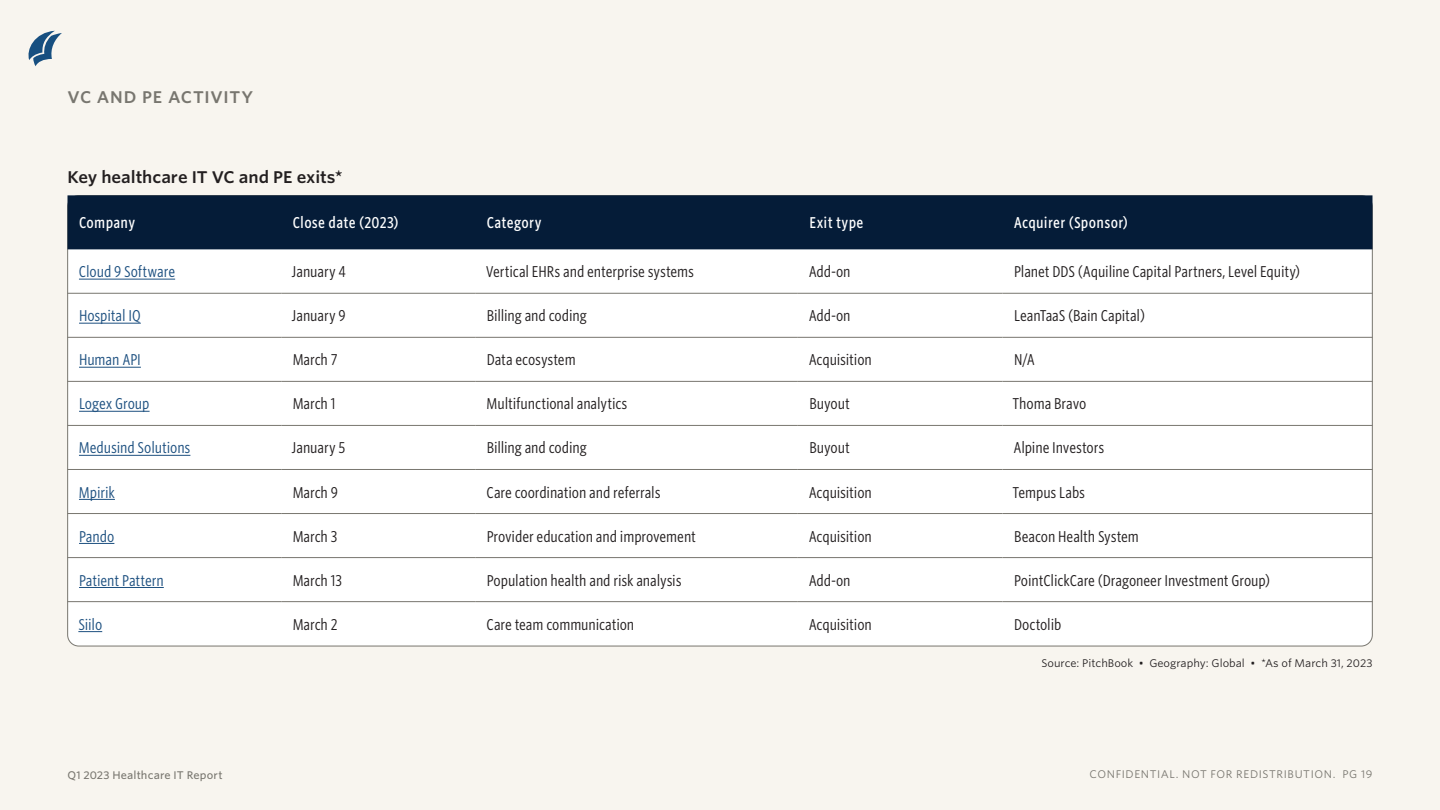
<style>
.page{position:relative;width:1440px;height:810px;background:#f8f5ef}
.page>*{position:absolute;margin:0;border:0;box-sizing:border-box;transform-origin:0 0}
.ETR_Table_title{font:600 16.25px "Whitney S Sm";letter-spacing:-.005em;color:#231f20}
.ETR_Section_tag{font:600 16.25px "Whitney S Sm";letter-spacing:.045em;color:#78766f}
.ETR_Table_text{font:15px "Whitney Cond S Sm";letter-spacing:-.005em;color:#231f20}
.ETR_Table_text-2{font:15px "Whitney Cond S Sm";letter-spacing:-.005em;color:#1d5080}
.ETR_Table_header_row{font:500 15px "Whitney Cond S Sm";letter-spacing:.02em;color:#fff}
.ETR_Source_tag{font:10.62px "Whitney S Sm";color:#231f20}
.t1{font:10.62px "Whitney S Sm";letter-spacing:.055em;color:#78766f}
.t2{font:500 10.62px "Whitney S Sm";letter-spacing:.015em;color:#78766f}
</style>
<div class="page">
<svg style="left:28px;top:31px;width:34px;height:35px"></svg>
<div style="left:68px;top:196px;width:1304px;height:450px;background:#fff;border-radius:11px"></div>
<div style="left:68px;top:195px;width:1304px;height:54px;background:#051c38"></div>
<hr style="left:67px;top:293px;width:214px;height:1px;background:#78766f">
<hr style="left:281px;top:293px;width:194px;height:1px;background:#78766f">
<hr style="left:475px;top:293px;width:323px;height:1px;background:#78766f">
<hr style="left:1003px;top:293px;width:370px;height:1px;background:#78766f">
<hr style="left:798px;top:293px;width:205px;height:1px;background:#78766f">
<hr style="left:67px;top:337px;width:214px;height:1px;background:#78766f">
<hr style="left:281px;top:337px;width:194px;height:1px;background:#78766f">
<hr style="left:475px;top:337px;width:323px;height:1px;background:#78766f">
<hr style="left:1003px;top:337px;width:370px;height:1px;background:#78766f">
<hr style="left:798px;top:337px;width:205px;height:1px;background:#78766f">
<hr style="left:67px;top:381px;width:214px;height:1px;background:#78766f">
<hr style="left:281px;top:381px;width:194px;height:1px;background:#78766f">
<hr style="left:475px;top:381px;width:323px;height:1px;background:#78766f">
<hr style="left:1003px;top:381px;width:370px;height:1px;background:#78766f">
<hr style="left:798px;top:381px;width:205px;height:1px;background:#78766f">
<hr style="left:67px;top:425px;width:214px;height:1px;background:#78766f">
<hr style="left:281px;top:425px;width:194px;height:1px;background:#78766f">
<hr style="left:475px;top:425px;width:323px;height:1px;background:#78766f">
<hr style="left:1003px;top:425px;width:370px;height:1px;background:#78766f">
<hr style="left:798px;top:425px;width:205px;height:1px;background:#78766f">
<hr style="left:67px;top:469px;width:214px;height:1px;background:#78766f">
<hr style="left:281px;top:469px;width:194px;height:1px;background:#78766f">
<hr style="left:475px;top:469px;width:323px;height:1px;background:#78766f">
<hr style="left:1003px;top:469px;width:370px;height:1px;background:#78766f">
<hr style="left:798px;top:469px;width:205px;height:1px;background:#78766f">
<hr style="left:67px;top:513px;width:214px;height:1px;background:#78766f">
<hr style="left:281px;top:513px;width:194px;height:1px;background:#78766f">
<hr style="left:475px;top:513px;width:323px;height:1px;background:#78766f">
<hr style="left:1003px;top:513px;width:370px;height:1px;background:#78766f">
<hr style="left:798px;top:513px;width:205px;height:1px;background:#78766f">
<hr style="left:67px;top:557px;width:214px;height:1px;background:#78766f">
<hr style="left:281px;top:557px;width:194px;height:1px;background:#78766f">
<hr style="left:475px;top:557px;width:323px;height:1px;background:#78766f">
<hr style="left:1003px;top:557px;width:370px;height:1px;background:#78766f">
<hr style="left:798px;top:557px;width:205px;height:1px;background:#78766f">
<hr style="left:67px;top:601px;width:214px;height:1px;background:#78766f">
<hr style="left:281px;top:601px;width:194px;height:1px;background:#78766f">
<hr style="left:475px;top:601px;width:323px;height:1px;background:#78766f">
<hr style="left:1003px;top:601px;width:370px;height:1px;background:#78766f">
<hr style="left:798px;top:601px;width:205px;height:1px;background:#78766f">
<hr style="left:79px;top:279px;width:96px;height:1px;background:#1d5080">
<hr style="left:79px;top:323px;width:62px;height:1px;background:#1d5080">
<hr style="left:79px;top:367px;width:62px;height:1px;background:#1d5080">
<hr style="left:79px;top:411px;width:71px;height:1px;background:#1d5080">
<hr style="left:79px;top:455px;width:111px;height:1px;background:#1d5080">
<hr style="left:79px;top:499px;width:36px;height:1px;background:#1d5080">
<hr style="left:79px;top:543px;width:35px;height:1px;background:#1d5080">
<hr style="left:79px;top:587px;width:85px;height:1px;background:#1d5080">
<svg style="left:78px;top:631px;width:24px;height:1px"></svg>
<p class="ETR_Section_tag" style="left:68px;top:86px;width:187px">VC AND PE ACTIVITY</p>
<p class="ETR_Table_title" style="left:67px;top:166px;width:277px">Key healthcare IT VC and PE exits*</p>
<p class="ETR_Table_header_row" style="left:79px;top:213px;width:58px">Company</p>
<p class="ETR_Table_header_row" style="left:293px;top:213px;width:107px">Close date (2023)</p>
<p class="ETR_Table_header_row" style="left:487px;top:213px;width:56px">Category</p>
<p class="ETR_Table_header_row" style="left:809px;top:213px;width:56px">Exit type</p>
<p class="ETR_Table_header_row" style="left:1014px;top:213px;width:116px">Acquirer (Sponsor)</p>
<p class="ETR_Table_text-2" style="left:79px;top:262px;width:98px">Cloud 9 Software</p>
<p class="ETR_Table_text" style="left:292px;top:262px;width:56px">January 4</p>
<p class="ETR_Table_text" style="left:486px;top:262px;width:210px">Vertical EHRs and enterprise systems</p>
<p class="ETR_Table_text" style="left:809px;top:262px;width:44px">Add-on</p>
<p class="ETR_Table_text" style="left:1014px;top:262px;width:288px">Planet DDS (Aquiline Capital Partners, Level Equity)</p>
<p class="ETR_Table_text-2" style="left:79px;top:306px;width:63px">Hospital IQ</p>
<p class="ETR_Table_text" style="left:292px;top:306px;width:56px">January 9</p>
<p class="ETR_Table_text" style="left:487px;top:306px;width:101px">Billing and coding</p>
<p class="ETR_Table_text" style="left:809px;top:306px;width:44px">Add-on</p>
<p class="ETR_Table_text" style="left:1014px;top:306px;width:132px">LeanTaaS (Bain Capital)</p>
<p class="ETR_Table_text-2" style="left:79px;top:350px;width:63px">Human API</p>
<p class="ETR_Table_text" style="left:293px;top:350px;width:46px">March 7</p>
<p class="ETR_Table_text" style="left:487px;top:350px;width:90px">Data ecosystem</p>
<p class="ETR_Table_text" style="left:809px;top:350px;width:65px">Acquisition</p>
<p class="ETR_Table_text" style="left:1014px;top:350px;width:22px">N/A</p>
<p class="ETR_Table_text-2" style="left:79px;top:394px;width:72px">Logex Group</p>
<p class="ETR_Table_text" style="left:293px;top:394px;width:44px">March 1</p>
<p class="ETR_Table_text" style="left:487px;top:394px;width:142px">Multifunctional analytics</p>
<p class="ETR_Table_text" style="left:809px;top:394px;width:42px">Buyout</p>
<p class="ETR_Table_text" style="left:1012px;top:394px;width:75px">Thoma Bravo</p>
<p class="ETR_Table_text-2" style="left:79px;top:438px;width:113px">Medusind Solutions</p>
<p class="ETR_Table_text" style="left:292px;top:438px;width:55px">January 5</p>
<p class="ETR_Table_text" style="left:487px;top:438px;width:101px">Billing and coding</p>
<p class="ETR_Table_text" style="left:809px;top:438px;width:42px">Buyout</p>
<p class="ETR_Table_text" style="left:1013px;top:438px;width:92px">Alpine Investors</p>
<p class="ETR_Table_text-2" style="left:79px;top:482px;width:37px">Mpirik</p>
<p class="ETR_Table_text" style="left:293px;top:482px;width:47px">March 9</p>
<p class="ETR_Table_text" style="left:487px;top:482px;width:175px">Care coordination and referrals</p>
<p class="ETR_Table_text" style="left:809px;top:482px;width:65px">Acquisition</p>
<p class="ETR_Table_text" style="left:1012px;top:482px;width:74px">Tempus Labs</p>
<p class="ETR_Table_text-2" style="left:79px;top:526px;width:37px">Pando</p>
<p class="ETR_Table_text" style="left:293px;top:526px;width:46px">March 3</p>
<p class="ETR_Table_text" style="left:487px;top:526px;width:211px">Provider education and improvement</p>
<p class="ETR_Table_text" style="left:809px;top:526px;width:65px">Acquisition</p>
<p class="ETR_Table_text" style="left:1014px;top:526px;width:126px">Beacon Health System</p>
<p class="ETR_Table_text-2" style="left:79px;top:570px;width:86px">Patient Pattern</p>
<p class="ETR_Table_text" style="left:293px;top:570px;width:51px">March 13</p>
<p class="ETR_Table_text" style="left:487px;top:570px;width:196px">Population health and risk analysis</p>
<p class="ETR_Table_text" style="left:809px;top:570px;width:44px">Add-on</p>
<p class="ETR_Table_text" style="left:1014px;top:570px;width:258px">PointClickCare (Dragoneer Investment Group)</p>
<p class="ETR_Table_text-2" style="left:78px;top:614px;width:25px">Siilo</p>
<p class="ETR_Table_text" style="left:293px;top:614px;width:46px">March 2</p>
<p class="ETR_Table_text" style="left:487px;top:614px;width:149px">Care team communication</p>
<p class="ETR_Table_text" style="left:809px;top:614px;width:65px">Acquisition</p>
<p class="ETR_Table_text" style="left:1014px;top:614px;width:49px">Doctolib</p>
<p class="ETR_Source_tag" style="left:1041px;top:656px;width:333px">Source: PitchBook • Geography: Global • *As of March 31, 2023</p>
<p class="t2" style="left:68px;top:767px;width:157px">Q1 2023 Healthcare IT Report</p>
<p class="t1" style="left:1090px;top:767px;width:284px">CONFIDENTIAL. NOT FOR REDISTRIBUTION. PG 19</p>
</div>
